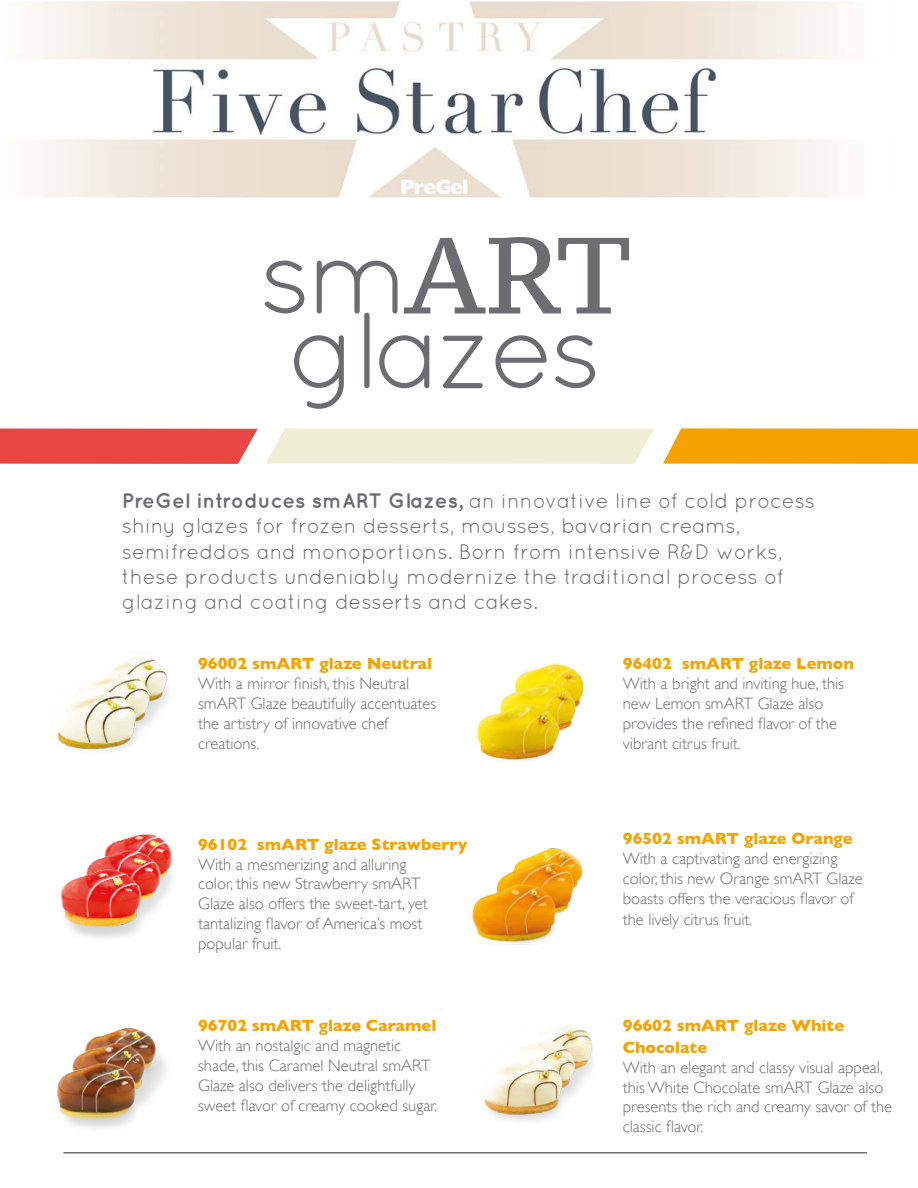
<style>
.page{position:relative;width:918px;height:1188px;background:#fff}
.page>*{position:absolute;margin:0;border:0;box-sizing:border-box;transform-origin:0 0}
.t1{font:108px "Quicksand";letter-spacing:-.05em;color:#6c6d70}
.t2{font:108px "PT Serif Caption";color:#6c6d70}
.t3{font:21px/25.2px "Quicksand";color:#6c6d70}
.t4{font:300 16.5px/19.8px "Gill Sans";color:#6c6d70}
.t5{font:700 16.5px/21.6px "Gill Sans";color:#f6a201}
.s1{font-family:"Quicksand"}
.s2{font-weight:700}
.s3{font-weight:700;color:#f6a201}
</style>
<div class="page">
<img style="left:21px;top:1px;width:818px;height:197px">
<img style="left:58px;top:652px;width:110px;height:99px">
<hr style="left:63px;top:1152px;width:804px;height:2px;background:#6c6d70">
<img style="left:476px;top:663px;width:108px;height:97px">
<img style="left:61px;top:833px;width:111px;height:105px">
<img style="left:471px;top:848px;width:112px;height:97px">
<img style="left:56px;top:1028px;width:110px;height:101px">
<img style="left:484px;top:1026px;width:109px;height:95px">
<svg style="left:266px;top:428px;width:388px;height:36px;background:#f1efd9"></svg>
<svg style="left:0;top:428px;width:258px;height:36px;background:#e9504e"></svg>
<svg style="left:663px;top:428px;width:255px;height:36px;background:#f6a70f"></svg>
<p class="t2" style="left:259px;top:205px;width:374px"><span class="s1">sm</span>ART</p>
<p class="t1" style="left:288px;top:289px;width:317px">glazes</p>
<p class="t3" style="left:122px;top:488px;width:695px"><span class="s2">PreGel introduces smART Glazes,</span> an innovative line of cold process shiny glazes for frozen desserts, mousses, bavarian creams, semifreddos and monoportions. Born from intensive R&amp;D works, these products undeniably modernize the traditional process of glazing and coating desserts and cakes.</p>
<p class="t5" style="left:198px;top:653px;width:235px">96002 smART glaze Neutral</p>
<p class="t4" style="left:198px;top:674px;width:240px">With a mirror finish, this Neutral smART Glaze beautifully accentuates the artistry of innovative chef creations.</p>
<p class="t5" style="left:198px;top:833px;width:271px">96102 smART glaze Strawberry</p>
<p class="t4" style="left:198px;top:854px;width:210px">With a mesmerizing and alluring</p>
<p class="t4" style="left:198px;top:874px;width:224px">color, this new Strawberry smART</p>
<p class="t4" style="left:198px;top:894px;width:231px">Glaze also offers the sweet-tart, yet tantalizing flavor of America’s most</p>
<p class="t4" style="left:198px;top:933px;width:85px">popular fruit.</p>
<p class="t4" style="left:198px;top:1016px;width:241px"><span class="s3">96702 smART glaze Caramel </span>With an nostalgic and magnetic shade, this Caramel Neutral smART Glaze also delivers the delightfully sweet flavor of creamy cooked sugar.</p>
<p class="t5" style="left:623px;top:653px;width:233px">96402 smART glaze Lemon</p>
<p class="t4" style="left:623px;top:674px;width:223px">With a bright and inviting hue, this new Lemon smART Glaze also provides the refined flavor of the vibrant citrus fruit.</p>
<p class="t5" style="left:623px;top:828px;width:231px">96502 smART glaze Orange</p>
<p class="t4" style="left:623px;top:849px;width:241px">With a captivating and energizing color, this new Orange smART Glaze boasts offers the veracious flavor of</p>
<p class="t4" style="left:623px;top:910px;width:131px">the lively citrus fruit.</p>
<p class="t5" style="left:623px;top:1015px;width:223px">96602 smART glaze White<br>Chocolate</p>
<p class="t4" style="left:623px;top:1057px;width:271px">With an elegant and classy visual appeal, this White Chocolate smART Glaze also presents the rich and creamy savor of the classic flavor.</p>
</div>
